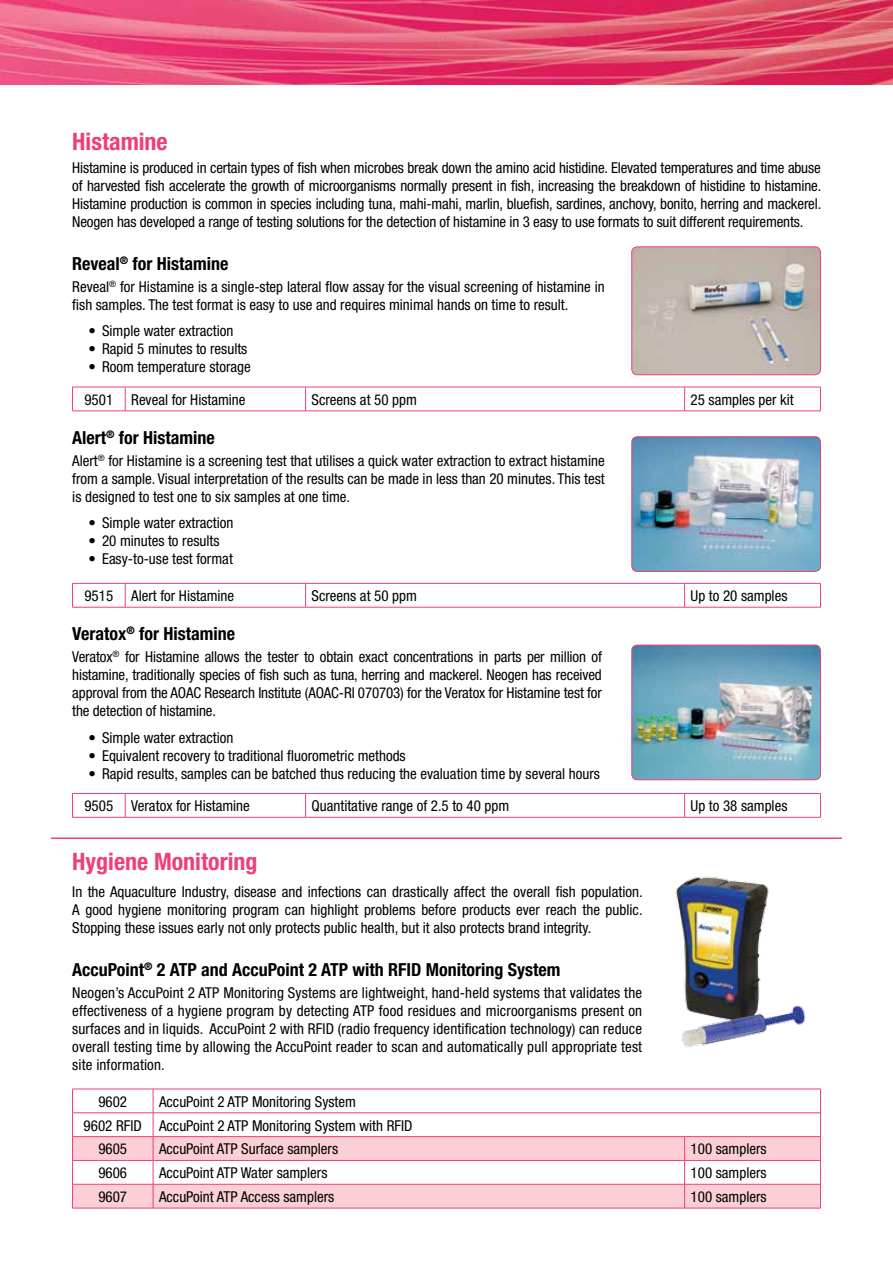
<style>
.page{position:relative;width:893px;height:1263px;background:#fff}
.page>*{position:absolute;margin:0;border:0;box-sizing:border-box;transform-origin:0 0}
.t1{font:700 condensed 24px "Helvetica Neue";color:#ee3e7b}
.t2{font:700 condensed 18px "Helvetica Neue";color:#000}
.t3{font:condensed 15px/18px "Helvetica Neue";color:#000;text-align:justify}
</style>
<div class="page">
<svg style="left:72px;top:387px;width:749px;height:24px"></svg>
<hr style="left:72px;top:411px;width:53px;height:1px;background:#ee3e7b">
<hr style="left:125px;top:411px;width:181px;height:1px;background:#ee3e7b">
<hr style="left:306px;top:411px;width:379px;height:1px;background:#ee3e7b">
<hr style="left:685px;top:411px;width:136px;height:1px;background:#ee3e7b">
<svg style="left:72px;top:583px;width:749px;height:24px"></svg>
<hr style="left:72px;top:607px;width:53px;height:1px;background:#ee3e7b">
<hr style="left:125px;top:607px;width:181px;height:1px;background:#ee3e7b">
<hr style="left:306px;top:607px;width:379px;height:1px;background:#ee3e7b">
<hr style="left:685px;top:607px;width:136px;height:1px;background:#ee3e7b">
<svg style="left:72px;top:793px;width:749px;height:24px"></svg>
<hr style="left:72px;top:817px;width:53px;height:1px;background:#ee3e7b">
<hr style="left:125px;top:817px;width:181px;height:1px;background:#ee3e7b">
<hr style="left:306px;top:817px;width:379px;height:1px;background:#ee3e7b">
<hr style="left:685px;top:817px;width:136px;height:1px;background:#ee3e7b">
<svg style="left:73px;top:1090px;width:747px;height:46px"></svg>
<svg style="left:73px;top:1137px;width:747px;height:71px;fill:#fbcfd5"></svg>
<hr style="left:72px;top:1089px;width:81px;height:1px;background:#ee3e7b">
<hr style="left:153px;top:1089px;width:532px;height:1px;background:#ee3e7b">
<hr style="left:685px;top:1089px;width:136px;height:1px;background:#ee3e7b">
<hr style="left:72px;top:1112px;width:81px;height:1px;background:#ee3e7b">
<hr style="left:153px;top:1112px;width:532px;height:1px;background:#ee3e7b">
<hr style="left:685px;top:1112px;width:136px;height:1px;background:#ee3e7b">
<hr style="left:72px;top:1136px;width:81px;height:1px;background:#ee3e7b">
<hr style="left:153px;top:1136px;width:532px;height:1px;background:#ee3e7b">
<hr style="left:685px;top:1136px;width:136px;height:1px;background:#ee3e7b">
<hr style="left:72px;top:1160px;width:81px;height:1px;background:#ee3e7b">
<hr style="left:153px;top:1160px;width:532px;height:1px;background:#ee3e7b">
<hr style="left:685px;top:1160px;width:136px;height:1px;background:#ee3e7b">
<hr style="left:72px;top:1184px;width:81px;height:1px;background:#ee3e7b">
<svg style="left:72px;top:1089px;width:1px;height:119px"></svg>
<hr style="left:153px;top:1184px;width:532px;height:1px;background:#ee3e7b">
<svg style="left:153px;top:1089px;width:1px;height:119px"></svg>
<hr style="left:685px;top:1184px;width:136px;height:1px;background:#ee3e7b">
<svg style="left:684px;top:1137px;width:1px;height:71px"></svg>
<svg style="left:820px;top:1089px;width:1px;height:119px"></svg>
<hr style="left:72px;top:1208px;width:81px;height:1px;background:#ee3e7b">
<hr style="left:153px;top:1208px;width:532px;height:1px;background:#ee3e7b">
<hr style="left:685px;top:1208px;width:136px;height:1px;background:#ee3e7b">
<img style="left:632px;top:645px;width:188px;height:135px">
<div style="left:632px;top:645px;width:189px;height:135px;border:1px solid #ee3e7b;border-radius:5px"></div>
<img style="left:632px;top:437px;width:188px;height:134px">
<div style="left:632px;top:436px;width:189px;height:136px;border:1px solid #ee3e7b;border-radius:5px"></div>
<img style="left:632px;top:247px;width:188px;height:128px">
<div style="left:632px;top:247px;width:189px;height:128px;border:1px solid #ee3e7b;border-radius:5px"></div>
<img style="left:0;top:0;width:893px;height:84px">
<img style="left:675px;top:877px;width:131px;height:171px">
<hr style="left:51px;top:837px;width:791px;height:2px;background:#ee3e7b">
<h1 class="t1" style="left:72px;top:127px;width:97px">Histamine</h1>
<p class="t3" style="left:72px;top:158px;width:750px">Histamine is produced in certain types of fish when microbes break down the amino acid histidine. Elevated temperatures and time abuse of harvested fish accelerate the growth of microorganisms normally present in fish, increasing the breakdown of histidine to histamine.<br>Histamine production is common in species including tuna, mahi-mahi, marlin, bluefish, sardines, anchovy, bonito, herring and mackerel.<br>Neogen has developed a range of testing solutions for the detection of histamine in 3 easy to use formats to suit different requirements.</p>
<p class="t2" style="left:72px;top:252px;width:158px">Reveal<sup>®</sup> for Histamine</p>
<p class="t3" style="left:72px;top:277px;width:534px">Reveal<sup>®</sup> for Histamine is a single-step lateral flow assay for the visual screening of histamine in fish samples. The test format is easy to use and requires minimal hands on time to result.</p>
<p class="t3" style="left:89px;top:322px;width:146px">• Simple water extraction</p>
<p class="t3" style="left:89px;top:340px;width:160px">• Rapid 5 minutes to results</p>
<p class="t3" style="left:84px;top:351px;width:168px;line-height:32.5px">• Room temperature storage<br>9501 Reveal for Histamine</p>
<p class="t3" style="left:312px;top:390px;width:107px">Screens at 50 ppm</p>
<p class="t3" style="left:691px;top:390px;width:105px">25 samples per kit</p>
<p class="t2" style="left:72px;top:426px;width:144px">Alert<sup>®</sup> for Histamine</p>
<p class="t3" style="left:72px;top:451px;width:534px">Alert<sup>®</sup> for Histamine is a screening test that utilises a quick water extraction to extract histamine from a sample. Visual interpretation of the results can be made in less than 20 minutes. This test is designed to test one to six samples at one time.</p>
<p class="t3" style="left:89px;top:514px;width:146px">• Simple water extraction</p>
<p class="t3" style="left:89px;top:532px;width:132px">• 20 minutes to results</p>
<p class="t3" style="left:89px;top:550px;width:146px">• Easy-to-use test format</p>
<p class="t3" style="left:84px;top:587px;width:151px">9515 Alert for Histamine</p>
<p class="t3" style="left:312px;top:587px;width:107px">Screens at 50 ppm</p>
<p class="t3" style="left:691px;top:587px;width:98px">Up to 20 samples</p>
<p class="t2" style="left:72px;top:623px;width:164px">Veratox<sup>®</sup> for Histamine</p>
<p class="t3" style="left:72px;top:648px;width:531px">Veratox<sup>®</sup> for Histamine allows the tester to obtain exact concentrations in parts per million of histamine, traditionally species of fish such as tuna, herring and mackerel. Neogen has received approval from the AOAC Research Institute (AOAC-RI 070703) for the Veratox for Histamine test for the detection of histamine.</p>
<p class="t3" style="left:89px;top:728px;width:146px">• Simple water extraction</p>
<p class="t3" style="left:89px;top:746px;width:319px">• Equivalent recovery to traditional fluorometric methods</p>
<p class="t3" style="left:84px;top:757px;width:517px;line-height:32.5px">• Rapid results, samples can be batched thus reducing the evaluation time by several hours<br>9505 Veratox for Histamine</p>
<p class="t3" style="left:312px;top:797px;width:199px">Quantitative range of 2.5 to 40 ppm</p>
<p class="t3" style="left:691px;top:797px;width:98px">Up to 38 samples</p>
<h1 class="t1" style="left:72px;top:847px;width:187px">Hygiene Monitoring</h1>
<p class="t3" style="left:72px;top:882px;width:572px">In the Aquaculture Industry, disease and infections can drastically affect the overall fish population.<br>A good hygiene monitoring program can highlight problems before products ever reach the public.<br>Stopping these issues early not only protects public health, but it also protects brand integrity.</p>
<p class="t2" style="left:72px;top:958px;width:490px">AccuPoint<sup>®</sup> 2 ATP and AccuPoint 2 ATP with RFID Monitoring System</p>
<p class="t3" style="left:72px;top:983px;width:571px">Neogen’s AccuPoint 2 ATP Monitoring Systems are lightweight, hand-held systems that validates the effectiveness of a hygiene program by detecting ATP food residues and microorganisms present on surfaces and in liquids. AccuPoint 2 with RFID (radio frequency identification technology) can reduce overall testing time by allowing the AccuPoint reader to scan and automatically pull appropriate test site information.</p>
<p class="t3" style="left:98px;top:1092px;width:30px">9602</p>
<p class="t3" style="left:159px;top:1092px;width:198px">AccuPoint 2 ATP Monitoring System</p>
<p class="t3" style="left:84px;top:1116px;width:330px">9602 RFID AccuPoint 2 ATP Monitoring System with RFID</p>
<p class="t3" style="left:98px;top:1140px;width:30px">9605</p>
<p class="t3" style="left:159px;top:1140px;width:181px">AccuPoint ATP Surface samplers</p>
<p class="t3" style="left:691px;top:1140px;width:78px">100 samplers</p>
<p class="t3" style="left:98px;top:1164px;width:30px">9606</p>
<p class="t3" style="left:159px;top:1164px;width:170px">AccuPoint ATP Water samplers</p>
<p class="t3" style="left:691px;top:1164px;width:78px">100 samplers</p>
<p class="t3" style="left:98px;top:1188px;width:30px">9607</p>
<p class="t3" style="left:159px;top:1188px;width:177px">AccuPoint ATP Access samplers</p>
<p class="t3" style="left:691px;top:1188px;width:78px">100 samplers</p>
</div>
